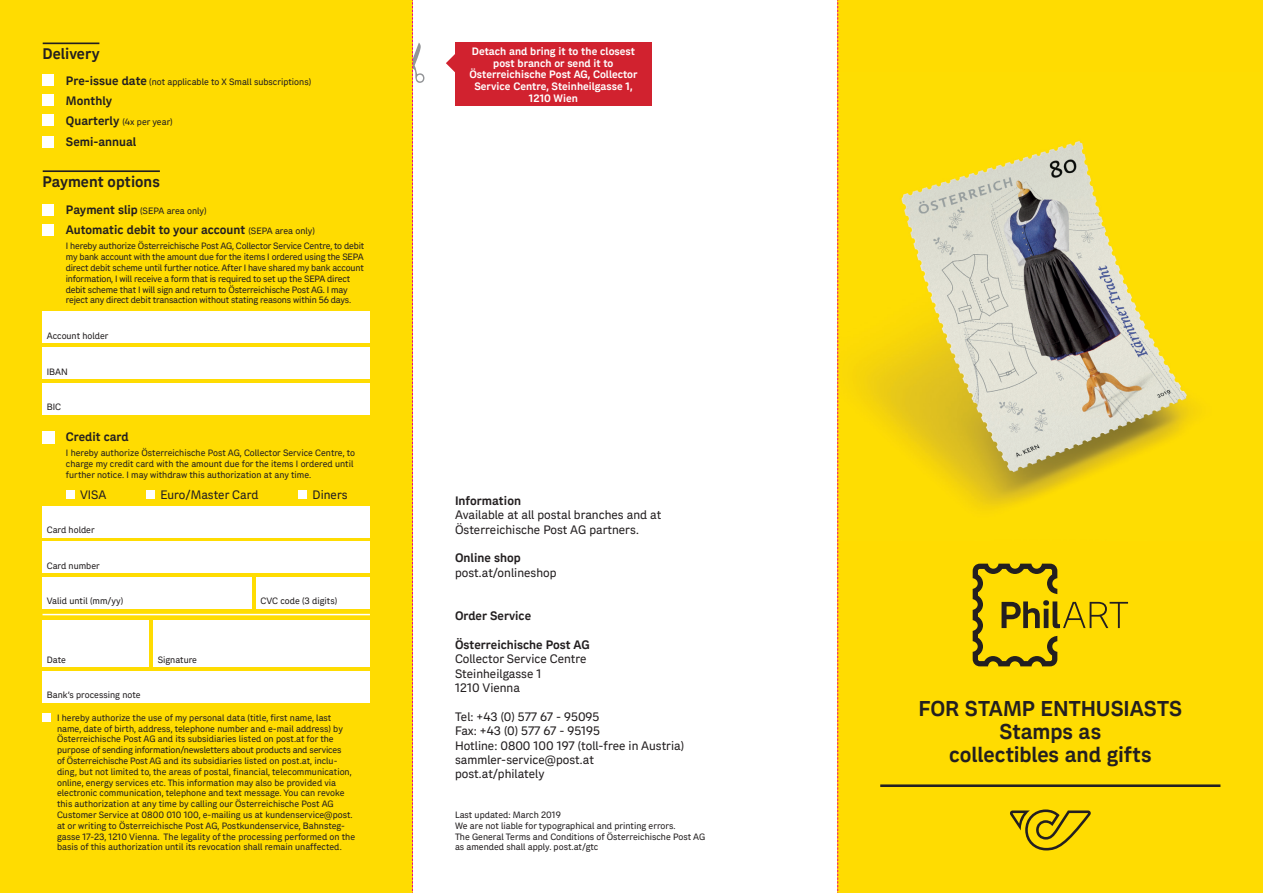
<style>
.page{position:relative;width:1263px;height:893px;background:#fff}
.page>*{position:absolute;margin:0;border:0;box-sizing:border-box;transform-origin:0 0}
.HL_14{font:700 21px/23.1px "Post Sans";letter-spacing:-.005em;color:#231f20;text-align:center}
.HL_Fliesstext{font:700 15px "Post Sans";color:#231f20}
.FLIESSTEXT{font:12px "Post Sans";color:#231f20}
.HL_Fliesstext-2{font:700 12px "Post Sans";color:#231f20}
.fliesstext_klein{font:700 12px "Post Sans";color:#231f20}
.klein{font:700 12px "Post Sans";color:#231f20}
.t1{font:700 10.5px/11.6px "Post Sans";color:#fff;text-align:center}
.klein-2{font:9px/10.8px "Post Sans";color:#231f20}
.fliesstext_klein-2{font:9px/10.8px "Post Sans";letter-spacing:-.02em;color:#231f20}
.fliesstext_klein-3{font:9px/10.8px "Post Sans";color:#231f20}
.s1{font-weight:700;font-size:12px}
.s2{font-weight:400;font-size:9px}
</style>
<div class="page">
<div style="left:838px;top:0;width:425px;height:893px;background:#ffdc01"></div>
<img style="left:838px;top:73px;width:353px;height:467px">
<svg style="left:446px;top:54px;width:9px;height:18px"></svg>
<div style="left:455px;top:43px;width:197px;height:63px;background:#d1222f"></div>
<div style="left:0;top:0;width:412px;height:893px;background:#ffdc01"></div>
<div style="left:43px;top:311px;width:327px;height:32px;background:#fff"></div>
<div style="left:43px;top:347px;width:327px;height:32px;background:#fff"></div>
<div style="left:43px;top:383px;width:327px;height:31px;background:#fff"></div>
<div style="left:43px;top:224px;width:11px;height:12px;background:#fff"></div>
<div style="left:66px;top:490px;width:8px;height:9px;background:#fff"></div>
<div style="left:146px;top:490px;width:8px;height:9px;background:#fff"></div>
<div style="left:298px;top:490px;width:8px;height:9px;background:#fff"></div>
<div style="left:43px;top:431px;width:12px;height:13px;background:#fff"></div>
<div style="left:43px;top:506px;width:327px;height:31px;background:#fff"></div>
<div style="left:43px;top:541px;width:327px;height:32px;background:#fff"></div>
<div style="left:43px;top:577px;width:209px;height:32px;background:#fff"></div>
<div style="left:256px;top:577px;width:114px;height:32px;background:#fff"></div>
<div style="left:43px;top:620px;width:106px;height:47px;background:#fff"></div>
<div style="left:153px;top:620px;width:217px;height:47px;background:#fff"></div>
<div style="left:43px;top:671px;width:327px;height:32px;background:#fff"></div>
<div style="left:43px;top:204px;width:11px;height:12px;background:#fff"></div>
<hr style="left:43px;top:170px;width:117px;height:2px;background:#231f20">
<hr style="left:43px;top:43px;width:56px;height:1px;background:#231f20">
<div style="left:43px;top:713px;width:8px;height:9px;background:#fff"></div>
<div style="left:43px;top:74px;width:11px;height:12px;background:#fff"></div>
<div style="left:43px;top:94px;width:11px;height:12px;background:#fff"></div>
<div style="left:43px;top:114px;width:11px;height:12px;background:#fff"></div>
<div style="left:43px;top:136px;width:11px;height:12px;background:#fff"></div>
<hr style="left:43px;top:614px;width:327px;height:1px;background:#fff">
<hr style="left:880px;top:784px;width:340px;height:3px;background:#231f20">
<svg style="left:1010px;top:809px;width:81px;height:42px"></svg>
<svg style="left:973px;top:564px;width:155px;height:102px"></svg>
<svg style="left:412px;top:0;width:12px;height:893px"></svg>
<svg style="left:837px;top:0;width:1px;height:893px"></svg>
<p class="HL_Fliesstext" style="left:43px;top:45px;width:59px">Delivery</p>
<p class="klein-2" style="left:66px;top:76px;width:247px"><span class="s1">Pre-issue date</span> (not applicable to X Small subscriptions)</p>
<p class="klein" style="left:66px;top:93px;width:48px">Monthly</p>
<p class="klein-2" style="left:66px;top:117px;width:108px"><span class="s1">Quarterly</span> (4x per year)</p>
<p class="klein" style="left:66px;top:135px;width:72px">Semi-annual</p>
<p class="HL_Fliesstext" style="left:43px;top:172px;width:119px">Payment options</p>
<p class="klein-2" style="left:66px;top:205px;width:142px"><span class="s1">Payment slip</span> (SEPA area only)</p>
<p class="fliesstext_klein" style="left:66px;top:222px;width:251px">Automatic debit to your account <span class="s2">(SEPA area only)</span></p>
<p class="fliesstext_klein-2" style="left:66px;top:241px;width:300px">I hereby authorize Österreichische Post AG, Collector Service Centre, to debit my bank account with the amount due for the items I ordered using the SEPA direct debit scheme until further notice. After I have shared my bank account information, I will receive a form that is required to set up the SEPA direct debit scheme that I will sign and return to Österreichische Post AG. I may reject any direct debit transaction without stating reasons within 56 days.</p>
<p class="klein-2" style="left:47px;top:330px;width:63px">Account holder</p>
<p class="klein-2" style="left:47px;top:366px;width:23px">IBAN</p>
<p class="klein-2" style="left:47px;top:401px;width:16px">BIC</p>
<p class="HL_Fliesstext-2" style="left:66px;top:430px;width:64px">Credit card</p>
<p class="fliesstext_klein-3" style="left:66px;top:448px;width:291px">I hereby authorize Österreichische Post AG, Collector Service Centre, to charge my credit card with the amount due for the items I ordered until further notice. I may withdraw this authorization at any time.</p>
<p class="FLIESSTEXT" style="left:80px;top:487px;width:28px">VISA</p>
<p class="FLIESSTEXT" style="left:160px;top:487px;width:99px">Euro/Master Card</p>
<p class="FLIESSTEXT" style="left:313px;top:487px;width:37px">Diners</p>
<p class="klein-2" style="left:47px;top:524px;width:49px">Card holder</p>
<p class="klein-2" style="left:47px;top:560px;width:55px">Card number</p>
<p class="klein-2" style="left:47px;top:596px;width:78px">Valid until (mm/yy)</p>
<p class="klein-2" style="left:260px;top:596px;width:78px">CVC code (3 digits)</p>
<p class="klein-2" style="left:47px;top:654px;width:21px">Date</p>
<p class="klein-2" style="left:158px;top:654px;width:41px">Signature</p>
<p class="klein-2" style="left:47px;top:690px;width:95px">Bank’s processing note</p>
<p class="klein-2" style="left:57px;top:712px;width:287px">I hereby authorize the use of my personal data (title, first name, last name, date of birth, address, telephone number and e-mail address) by</p>
<p class="klein-2" style="left:57px;top:734px;width:300px">Österreichische Post AG and its subsidiaries listed on post.at for the purpose of sending information/newsletters about products and services<br>of Österreichische Post AG and its subsidiaries listed on post.at, inclu&shy;ding, but not limited to, the areas of postal, financial, telecommunication, online, energy services etc. This information may also be provided via electronic communication, telephone and text message. You can revoke this authorization at any time by calling our Österreichische Post AG Customer Service at 0800 010 100, e-mailing us at kundenservice@post. at or writing to Österreichische Post AG, Postkundenservice, Bahnsteg&shy;gasse 17-23, 1210 Vienna. The legality of the processing performed on the basis of this authorization until its revocation shall remain unaffected.</p>
<p class="t1" style="left:472px;top:46px;width:165px">Detach and bring it to the closest post branch or send it to</p>
<p class="t1" style="left:469px;top:69px;width:170px">Österreichische Post AG, Collector<br>Service Centre, Steinheilgasse 1,</p>
<p class="t1" style="left:529px;top:92px;width:51px">1210 Wien</p>
<p class="HL_Fliesstext-2" style="left:455px;top:493px;width:67px">Information</p>
<p class="FLIESSTEXT" style="left:455px;top:508px;width:208px">Available at all postal branches and at</p>
<p class="FLIESSTEXT" style="left:455px;top:522px;width:185px">Österreichische Post AG partners.</p>
<p class="HL_Fliesstext-2" style="left:455px;top:551px;width:67px">Online shop</p>
<p class="FLIESSTEXT" style="left:455px;top:565px;width:103px">post.at/onlineshop</p>
<p class="HL_Fliesstext-2" style="left:455px;top:608px;width:78px">Order Service</p>
<p class="HL_Fliesstext-2" style="left:455px;top:637px;width:136px">Österreichische Post AG</p>
<p class="FLIESSTEXT" style="left:455px;top:652px;width:133px">Collector Service Centre</p>
<p class="FLIESSTEXT" style="left:455px;top:666px;width:88px">Steinheilgasse 1</p>
<p class="FLIESSTEXT" style="left:455px;top:680px;width:66px">1210 Vienna</p>
<p class="FLIESSTEXT" style="left:455px;top:709px;width:146px">Tel: +43 (0) 577 67 - 95095</p>
<p class="FLIESSTEXT" style="left:455px;top:724px;width:146px">Fax: +43 (0) 577 67 - 95195</p>
<p class="FLIESSTEXT" style="left:455px;top:738px;width:231px">Hotline: 0800 100 197 (toll-free in Austria)</p>
<p class="FLIESSTEXT" style="left:455px;top:752px;width:140px">sammler-service@post.at</p>
<p class="FLIESSTEXT" style="left:455px;top:767px;width:91px">post.at/philately</p>
<p class="klein-2" style="left:455px;top:809px;width:107px">Last updated: March 2019</p>
<p class="klein-2" style="left:455px;top:820px;width:252px">We are not liable for typographical and printing errors.<br>The General Terms and Conditions of Österreichische Post AG as amended shall apply. post.at/gtc</p>
<p class="HL_14" style="left:918px;top:697px;width:265px">FOR STAMP ENTHUSIASTS</p>
<p class="HL_14" style="left:949px;top:720px;width:204px">Stamps as collectibles and gifts</p>
</div>
